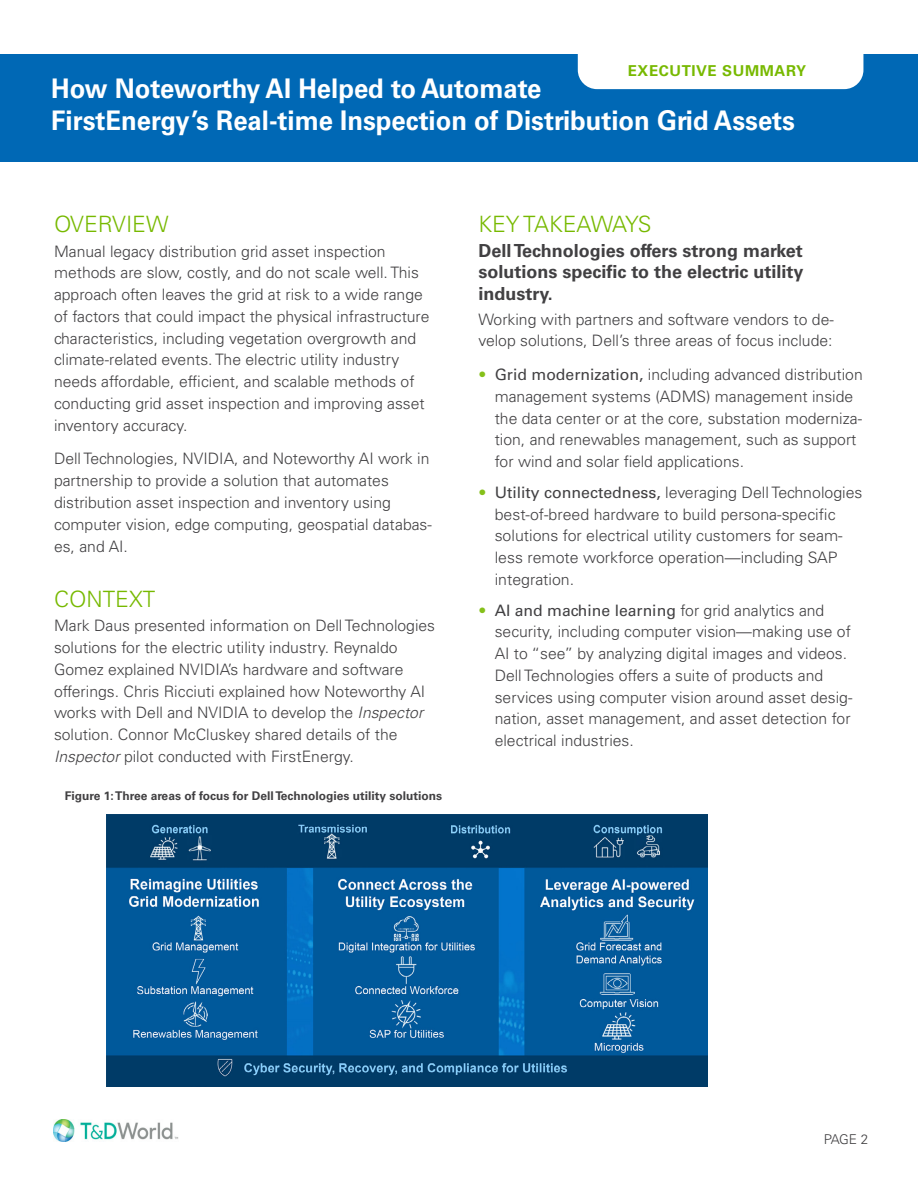
<style>
.page{position:relative;width:918px;height:1188px;background:#fff}
.page>*{position:absolute;margin:0;border:0;box-sizing:border-box;transform-origin:0 0}
.t1{font:700 27px/32.4px "Univers LT Std";color:#fff;scale:.95 1}
.t2{font:300 22.5px "Univers LT Std";color:#77b900}
.t3{font:300 22.5px "Univers LT Std";letter-spacing:-.02em;color:#77b900}
.t4{font:700 18px/21.8px "Univers LT Std";color:#414042;text-align:justify}
.t5{font:300 15.75px/21.8px "Univers LT Std";color:#414042}
.t6{font:700 15px "Univers LT Std";letter-spacing:.04em;color:#77b900}
.t7{font:300 13.5px "Univers LT Std";color:#414042}
.t8{font:700 12px "Univers LT Std";color:#414042}
.s1{font-style:italic}
.s2{color:#85c01a}
.s3{font-weight:400}
</style>
<div class="page">
<div style="left:0;top:54px;width:918px;height:108px;background:#0068b5"></div>
<div style="left:578px;top:54px;width:285px;height:35px;background:#fff"></div>
<img style="left:54px;top:1120px;width:125px;height:21px">
<img style="left:107px;top:814px;width:601px;height:272px">
<p class="t6" style="left:628px;top:62px;width:180px">EXECUTIVE SUMMARY</p>
<h1 class="t1" style="left:51px;top:72px;width:784px">How Noteworthy AI Helped to Automate<br>FirstEnergy’s Real-time Inspection of Distribution Grid Assets</h1>
<h2 class="t2" style="left:54px;top:211px;width:116px">OVERVIEW</h2>
<p class="t5" style="left:54px;top:240px;width:377px">Manual legacy distribution grid asset inspection methods are slow, costly, and do not scale well. This approach often leaves the grid at risk to a wide range of factors that could impact the physical infrastructure characteristics, including vegetation overgrowth and climate-related events. The electric utility industry needs affordable, efficient, and scalable methods of conducting grid asset inspection and improving asset inventory accuracy.</p>
<p class="t5" style="left:54px;top:448px;width:379px">Dell Technologies, NVIDIA, and Noteworthy AI work in partnership to provide a solution that automates distribution asset inspection and inventory using computer vision, edge computing, geospatial databas&shy;es, and AI.</p>
<h2 class="t2" style="left:54px;top:585px;width:103px">CONTEXT</h2>
<p class="t5" style="left:54px;top:615px;width:383px">Mark Daus presented information on Dell Technologies solutions for the electric utility industry. Reynaldo Gomez explained NVIDIA’s hardware and software offerings. Chris Ricciuti explained how Noteworthy AI works with Dell and NVIDIA to develop the <span class="s1">Inspector </span>solution. Connor McCluskey shared details of the <span class="s1">Inspector</span> pilot conducted with FirstEnergy.</p>
<p class="t8" style="left:65px;top:789px;width:379px">Figure 1: Three areas of focus for Dell Technologies utility solutions</p>
<h2 class="t3" style="left:478px;top:211px;width:174px">KEY TAKEAWAYS</h2>
<p class="t4" style="left:478px;top:240px;width:327px">Dell Technologies offers strong market solutions specific to the electric utility industry.</p>
<p class="t5" style="left:478px;top:308px;width:357px">Working with partners and software vendors to de&shy;velop solutions, Dell’s three areas of focus include:</p>
<p class="t5" style="left:495px;top:364px;width:370px;text-indent:-16px"><span class="s2">•</span> <span class="s3">Grid modernization,</span> including advanced distribution management systems (ADMS) management inside the data center or at the core, substation moderniza&shy;tion, and renewables management, such as support for wind and solar field applications.</p>
<p class="t5" style="left:495px;top:481px;width:369px;text-indent:-16px"><span class="s2">•</span> <span class="s3">Utility connectedness,</span> leveraging Dell Technologies best-of-breed hardware to build persona-specific solutions for electrical utility customers for seam&shy;less remote workforce operation—including SAP integration.</p>
<p class="t5" style="left:495px;top:599px;width:359px;text-indent:-16px"><span class="s2">•</span> <span class="s3">AI and machine learning</span> for grid analytics and security, including computer vision—making use of AI to “see” by analyzing digital images and videos.<br>Dell Technologies offers a suite of products and services using computer vision around asset desig&shy;nation, asset management, and asset detection for electrical industries.</p>
<p class="t7" style="left:824px;top:1132px;width:46px">PAGE 2</p>
</div>
